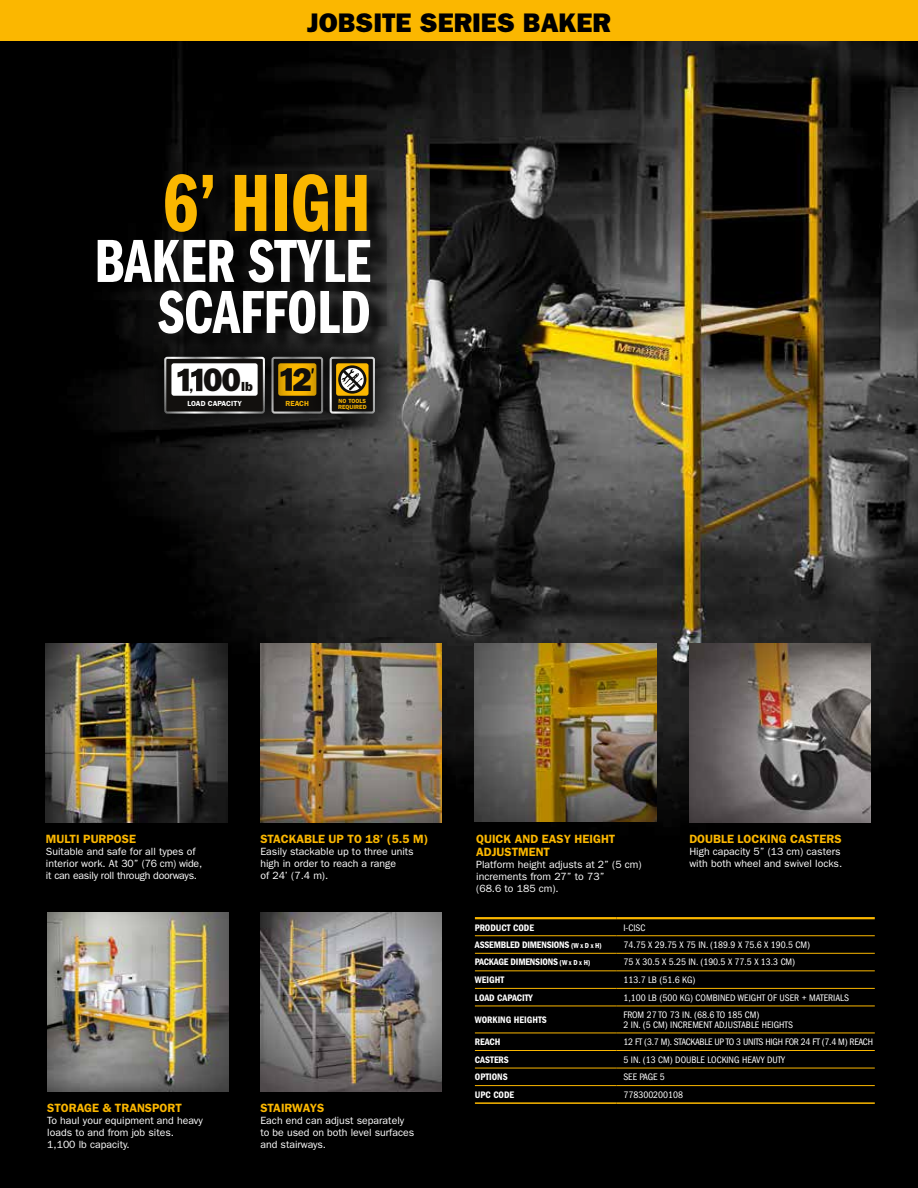
<style>
.page{position:relative;width:918px;height:1188px;background:#fff}
.page>*{position:absolute;margin:0;border:0;box-sizing:border-box;transform-origin:0 0}
.t1{font:84px "ITC Franklin Gothic Std Dm Cp";color:#fbb700}
.t2{font:63px/51px "ITC Franklin Gothic Std Dm Cp";color:#fff;text-align:right}
.t3{font:33px "ITC Franklin Gothic Std Hvy";color:#12100e}
.t4{font:32.7px "ITC Franklin Gothic Std Hvy";color:#12100e}
.t5{font:27px "ITC Franklin Gothic Std Hvy";color:#000}
.t6{font:13.2px "ITC Franklin Gothic Std Hvy";color:#12100e}
.t7{font:12.6px "ITC Franklin Gothic Std Hvy";color:#12100e}
.t8{font:600 12px/13.5px "ITC Franklin Gothic Std";color:#fbb700}
.t9{font:10.5px/12px "ITC Franklin Gothic Std";color:#fff}
.t10{font:condensed 9.75px/9.8px "ITC Franklin Gothic Std";color:#fff}
.t11{font:9.75px "ITC Franklin Gothic Std Dm Cd";color:#fff}
.t12{font:condensed 9.75px "ITC Franklin Gothic Std";letter-spacing:-.025em;color:#fff}
.t13{font:9.75px "ITC Franklin Gothic Std Dm Cd";letter-spacing:-.02em;color:#fff}
.t14{font:600 7.35px "ITC Franklin Gothic Std";color:#fff}
.t15{font:600 7.35px "ITC Franklin Gothic Std";color:#fbb700}
.t16{font:600 6px/5.6px "ITC Franklin Gothic Std";color:#fbb700}
.s1{font-size:7.5px}
</style>
<div class="page">
<img style="left:0;top:40px;width:918px;height:1148px">
<div style="left:0;top:0;width:918px;height:40px;background:#fbb700"></div>
<img style="left:0;top:0;width:1px;height:657px">
<img style="left:260px;top:644px;width:182px;height:178px">
<img style="left:46px;top:644px;width:181px;height:178px">
<img style="left:689px;top:644px;width:182px;height:178px">
<img style="left:47px;top:913px;width:182px;height:178px">
<img style="left:260px;top:913px;width:182px;height:178px">
<img style="left:475px;top:644px;width:181px;height:177px">
<hr style="left:475px;top:917px;width:142px;height:2px;background:#fbb700">
<hr style="left:617px;top:917px;width:258px;height:2px;background:#fbb700">
<hr style="left:475px;top:935px;width:142px;height:1px;background:#fbb700">
<hr style="left:617px;top:935px;width:258px;height:1px;background:#fbb700">
<hr style="left:475px;top:953px;width:142px;height:1px;background:#fbb700">
<hr style="left:617px;top:953px;width:258px;height:1px;background:#fbb700">
<hr style="left:475px;top:970px;width:142px;height:1px;background:#fbb700">
<hr style="left:617px;top:970px;width:258px;height:1px;background:#fbb700">
<hr style="left:475px;top:988px;width:142px;height:1px;background:#fbb700">
<hr style="left:617px;top:988px;width:258px;height:1px;background:#fbb700">
<hr style="left:475px;top:1006px;width:142px;height:1px;background:#fbb700">
<hr style="left:617px;top:1006px;width:258px;height:1px;background:#fbb700">
<hr style="left:475px;top:1033px;width:142px;height:1px;background:#fbb700">
<hr style="left:617px;top:1033px;width:258px;height:1px;background:#fbb700">
<hr style="left:475px;top:1050px;width:142px;height:1px;background:#fbb700">
<hr style="left:617px;top:1050px;width:258px;height:1px;background:#fbb700">
<hr style="left:475px;top:1068px;width:142px;height:1px;background:#fbb700">
<hr style="left:617px;top:1068px;width:258px;height:1px;background:#fbb700">
<hr style="left:475px;top:1085px;width:142px;height:1px;background:#fbb700">
<hr style="left:617px;top:1085px;width:258px;height:1px;background:#fbb700">
<hr style="left:475px;top:1102px;width:142px;height:2px;background:#fbb700">
<hr style="left:617px;top:1102px;width:258px;height:2px;background:#fbb700">
<div style="left:273px;top:358px;width:49px;height:55px;background:#12100e;border-radius:2px"></div>
<div style="left:278px;top:363px;width:38px;height:33px;background:#fbb700;border-radius:2px"></div>
<div style="left:135px;top:328px;width:159px;height:115px;background:#000;opacity:.75"></div>
<div style="left:165px;top:358px;width:99px;height:55px;background:#12100e;border-radius:2px"></div>
<div style="left:164px;top:357px;width:101px;height:57px;border:2px solid #fff;border-radius:2px"></div>
<div style="left:171px;top:363px;width:87px;height:33px;background:#fff;border-radius:2px"></div>
<svg style="left:178px;top:369px;width:24px;height:22px"></svg>
<div style="left:300px;top:328px;width:104px;height:115px;background:#000;opacity:.75"></div>
<div style="left:331px;top:358px;width:43px;height:55px;background:#12100e;border-radius:2px"></div>
<div style="left:330px;top:357px;width:45px;height:57px;border:2px solid #fff;border-radius:2px"></div>
<div style="left:336px;top:363px;width:33px;height:33px;background:#fbb700;border-radius:2px"></div>
<div style="left:338px;top:365px;width:28px;height:29px;border:3px solid #12100e;border-radius:50%"></div>
<svg style="left:342px;top:369px;width:21px;height:21px"></svg>
<div style="left:100px;top:176px;width:288px;height:176px;background:#000;opacity:.75"></div>
<h3 class="t5" style="left:307px;top:7px;width:306px">JOBSITE SERIES BAKER</h3>
<h1 class="t1" style="left:163px;top:157px;width:210px">6’ HIGH</h1>
<h2 class="t2" style="left:94px;top:237px;width:278px">BAKER STYLE<br>SCAFFOLD</h2>
<p class="t7" style="left:189px;top:379px;width:5px">,</p>
<h3 class="t4" style="left:203px;top:361px;width:40px">00</h3>
<p class="t6" style="left:241px;top:379px;width:13px">lb</p>
<h3 class="t3" style="left:292px;top:360px;width:21px">2</h3>
<p class="t14" style="left:187px;top:399px;width:56px">LOAD CAPACITY</p>
<p class="t15" style="left:286px;top:400px;width:25px">REACH</p>
<p class="t16" style="left:338px;top:398px;width:30px">NO TOOLS<br>REQUIRED</p>
<p class="t8" style="left:46px;top:832px;width:92px">MULTI PURPOSE</p>
<p class="t9" style="left:46px;top:845px;width:158px">Suitable and safe for all types of interior work. At 30” (76 cm) wide, it can easily roll through doorways.</p>
<p class="t8" style="left:47px;top:1101px;width:136px">STORAGE &amp; TRANSPORT</p>
<p class="t9" style="left:47px;top:1114px;width:157px">To haul your equipment and heavy loads to and from job sites.<br>1,100 lb capacity.</p>
<p class="t8" style="left:260px;top:832px;width:170px">STACKABLE UP TO 18’ (5.5 M)</p>
<p class="t9" style="left:260px;top:845px;width:155px">Easily stackable up to three units high in order to reach a range<br>of 24’ (7.4 m).</p>
<p class="t8" style="left:260px;top:1101px;width:65px">STAIRWAYS</p>
<p class="t9" style="left:260px;top:1114px;width:155px">Each end can adjust separately to be used on both level surfaces and stairways.</p>
<p class="t8" style="left:476px;top:832px;width:141px">QUICK AND EASY HEIGHT<br>ADJUSTMENT</p>
<p class="t9" style="left:476px;top:859px;width:167px">Platform height adjusts at 2” (5 cm) increments from 27” to 73”<br>(68.6 to 185 cm).</p>
<p class="t11" style="left:475px;top:922px;width:61px">PRODUCT CODE</p>
<p class="t10" style="left:623px;top:923px;width:24px">I-CISC</p>
<p class="t13" style="left:475px;top:939px;width:128px">ASSEMBLED DIMENSIONS <span class="s1">(W x D x H)</span></p>
<p class="t10" style="left:623px;top:940px;width:188px">74.75 X 29.75 X 75 IN. (189.9 X 75.6 X 190.5 CM)</p>
<p class="t13" style="left:475px;top:957px;width:117px">PACKAGE DIMENSIONS <span class="s1">(W x D x H)</span></p>
<p class="t10" style="left:623px;top:957px;width:173px">75 X 30.5 X 5.25 IN. (190.5 X 77.5 X 13.3 CM)</p>
<p class="t11" style="left:475px;top:974px;width:31px">WEIGHT</p>
<p class="t10" style="left:623px;top:975px;width:74px">113.7 LB (51.6 KG)</p>
<p class="t11" style="left:475px;top:992px;width:60px">LOAD CAPACITY</p>
<p class="t10" style="left:623px;top:993px;width:227px">1,100 LB (500 KG) COMBINED WEIGHT OF USER + MATERIALS</p>
<p class="t11" style="left:475px;top:1014px;width:74px">WORKING HEIGHTS</p>
<p class="t10" style="left:623px;top:1010px;width:171px">FROM 27 TO 73 IN. (68.6 TO 185 CM)<br>2 IN. (5 CM) INCREMENT ADJUSTABLE HEIGHTS</p>
<p class="t11" style="left:475px;top:1036px;width:27px">REACH</p>
<p class="t12" style="left:623px;top:1036px;width:251px">12 FT (3.7 M). STACKABLE UP TO 3 UNITS HIGH FOR 24 FT (7.4 M) REACH</p>
<p class="t11" style="left:475px;top:1054px;width:36px">CASTERS</p>
<p class="t10" style="left:623px;top:1055px;width:163px">5 IN. (13 CM) DOUBLE LOCKING HEAVY DUTY</p>
<p class="t11" style="left:475px;top:1071px;width:34px">OPTIONS</p>
<p class="t10" style="left:623px;top:1072px;width:43px">SEE PAGE 5</p>
<p class="t11" style="left:475px;top:1089px;width:41px">UPC CODE</p>
<p class="t10" style="left:623px;top:1090px;width:61px">778300200108</p>
<p class="t8" style="left:689px;top:832px;width:154px">DOUBLE LOCKING CASTERS</p>
<p class="t9" style="left:689px;top:845px;width:154px">High capacity 5” (13 cm) casters with both wheel and swivel locks.</p>
</div>
